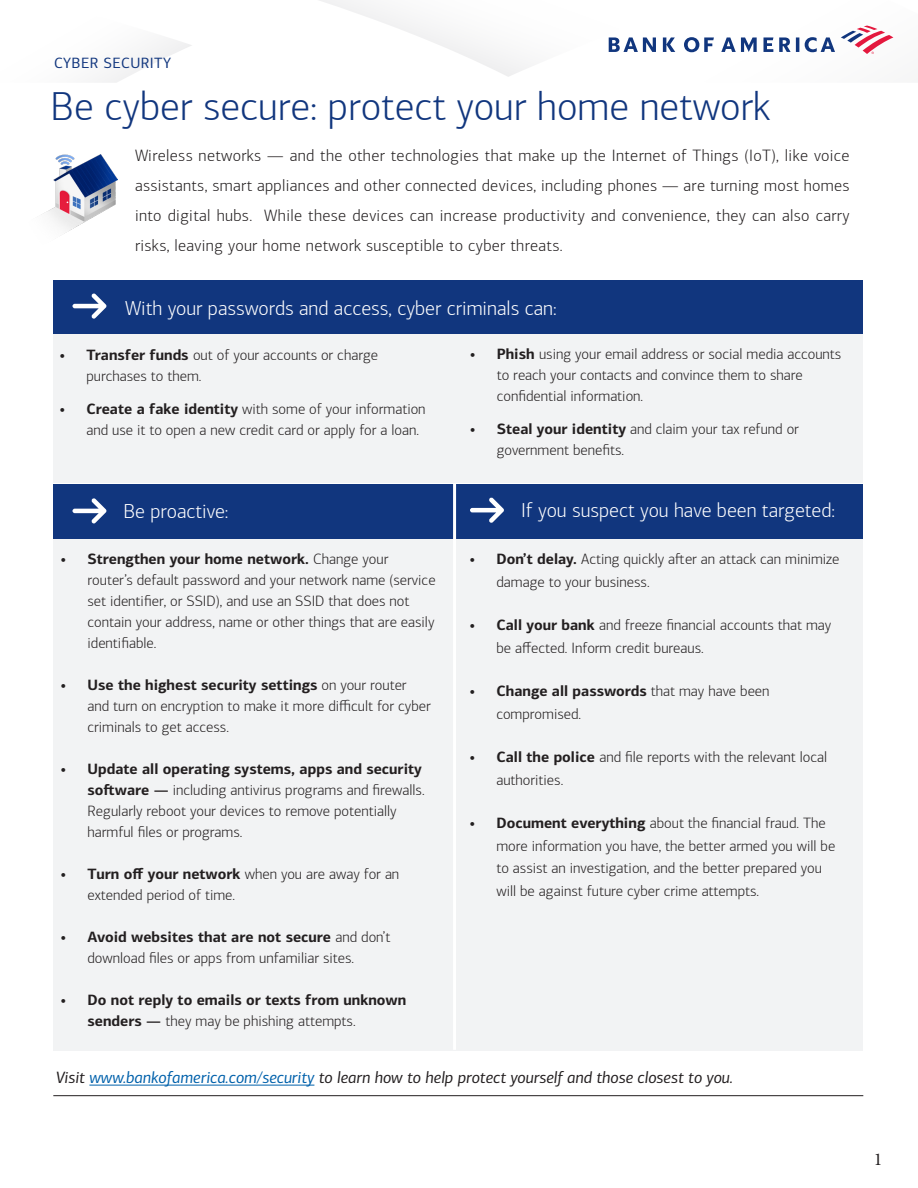
<style>
.page{position:relative;width:918px;height:1188px;background:#fff}
.page>*{position:absolute;margin:0;border:0;box-sizing:border-box;transform-origin:0 0}
.t1{font:300 40.5px "Connections";color:#11367e}
.t2{font:300 20.25px "Connections";color:#fff}
.t3{font:18px "Minion Pro";color:#231f20}
.t4{font:300 16.5px/30px "Connections";letter-spacing:.02em;color:#231f20;text-align:justify}
.t5{font:italic 16.5px "Connections";color:#231f20}
.t6{font:300 15px/21px "Connections";color:#231f20}
.t7{font:700 15px/21px "Connections";color:#231f20}
.t8{font:15px "Connections";letter-spacing:.025em;color:#11367e}
.s1{font-weight:700}
.s2{font-weight:300}
.s3{color:#0161ab}
</style>
<div class="page">
<svg style="left:95px;top:38px;width:97px;height:45px"></svg>
<svg style="left:319px;top:0;width:575px;height:77px"></svg>
<div style="left:53px;top:291px;width:810px;height:192px;background:#f2f3f4"></div>
<div style="left:53px;top:280px;width:810px;height:54px;background:#11367e"></div>
<div style="left:53px;top:495px;width:810px;height:555px;background:#f2f3f4"></div>
<div style="left:53px;top:484px;width:810px;height:55px;background:#11367e"></div>
<hr style="left:453px;top:484px;width:3px;height:566px;background:#fff">
<svg style="left:470px;top:497px;width:34px;height:26px"></svg>
<hr style="left:89px;top:1085px;width:225px;height:1px;background:#0161ab">
<svg style="left:72px;top:293px;width:34px;height:26px"></svg>
<svg style="left:72px;top:498px;width:34px;height:25px"></svg>
<img style="left:41px;top:154px;width:76px;height:80px">
<hr style="left:53px;top:1095px;width:810px;height:1px;background:#231f20">
<p class="t8" style="left:54px;top:54px;width:119px">CYBER SECURITY</p>
<h1 class="t1" style="left:50px;top:83px;width:722px">Be cyber secure: protect your home network</h1>
<p class="t4" style="left:135px;top:141px;width:716px">Wireless networks — and the other technologies that make up the Internet of Things (IoT), like voice assistants, smart appliances and other connected devices, including phones — are turning most homes into digital hubs. While these devices can increase productivity and convenience, they can also carry risks, leaving your home network susceptible to cyber threats.</p>
<h2 class="t2" style="left:125px;top:296px;width:433px">With your passwords and access, cyber criminals can:</h2>
<p class="t6" style="left:86px;top:345px;width:293px;text-indent:-27px"><span class="s1">• Transfer funds</span> out of your accounts or charge purchases to them.</p>
<p class="t6" style="left:86px;top:399px;width:341px;text-indent:-27px"><span class="s1">• Create a fake identity</span> with some of your information and use it to open a new credit card or apply for a loan.</p>
<p class="t6" style="left:497px;top:343px;width:346px;text-indent:-27px"><span class="s1">• Phish</span> using your email address or social media accounts to reach your contacts and convince them to share confidential information.</p>
<p class="t6" style="left:497px;top:418px;width:304px;text-indent:-27px"><span class="s1">• Steal your identity</span> and claim your tax refund or government benefits.</p>
<h2 class="t2" style="left:123px;top:500px;width:107px">Be proactive:</h2>
<p class="t6" style="left:88px;top:549px;width:350px;text-indent:-27px"><span class="s1">• Strengthen your home network.</span> Change your router’s default password and your network name (service set identifier, or SSID), and use an SSID that does not contain your address, name or other things that are easily identifiable.</p>
<p class="t6" style="left:88px;top:675px;width:345px;text-indent:-27px"><span class="s1">• Use the highest security settings</span> on your router and turn on encryption to make it more difficult for cyber criminals to get access.</p>
<p class="t6" style="left:88px;top:759px;width:339px;text-indent:-27px"><span class="s1">• Update all operating systems, apps and security software —</span> including antivirus programs and firewalls.<br>Regularly reboot your devices to remove potentially harmful files or programs.</p>
<p class="t6" style="left:88px;top:864px;width:313px;text-indent:-27px"><span class="s1">• Turn off your network</span> when you are away for an extended period of time.</p>
<p class="t6" style="left:88px;top:927px;width:305px;text-indent:-27px"><span class="s1">• Avoid websites that are not secure</span> and don’t download files or apps from unfamiliar sites.</p>
<p class="t7" style="left:88px;top:989px;width:320px;text-indent:-27px">• Do not reply to emails or texts from unknown senders — <span class="s2">they may be phishing attempts.</span></p>
<h2 class="t2" style="left:521px;top:499px;width:315px">If you suspect you have been targeted:</h2>
<p class="t6" style="left:496px;top:548px;width:345px;line-height:22.5px;text-indent:-27px"><span class="s1">• Don’t delay.</span> Acting quickly after an attack can minimize damage to your business.</p>
<p class="t6" style="left:496px;top:614px;width:337px;line-height:22.5px;text-indent:-27px"><span class="s1">• Call your bank</span> and freeze financial accounts that may be affected. Inform credit bureaus.</p>
<p class="t6" style="left:496px;top:680px;width:275px;line-height:22.5px;text-indent:-27px"><span class="s1">• Change all passwords</span> that may have been compromised.</p>
<p class="t6" style="left:496px;top:746px;width:332px;line-height:22.5px;text-indent:-27px"><span class="s1">• Call the police</span> and file reports with the relevant local authorities.</p>
<p class="t6" style="left:496px;top:812px;width:340px;line-height:22.5px;text-indent:-27px"><span class="s1">• Document everything</span> about the financial fraud. The more information you have, the better armed you will be to assist an investigation, and the better prepared you will be against future cyber crime attempts.</p>
<p class="t5" style="left:56px;top:1068px;width:679px">Visit <span class="s3">www.bankofamerica.com/security</span> to learn how to help protect yourself and those closest to you.</p>
<p class="t3" style="left:874px;top:1147px;width:10px">1</p>
</div>
